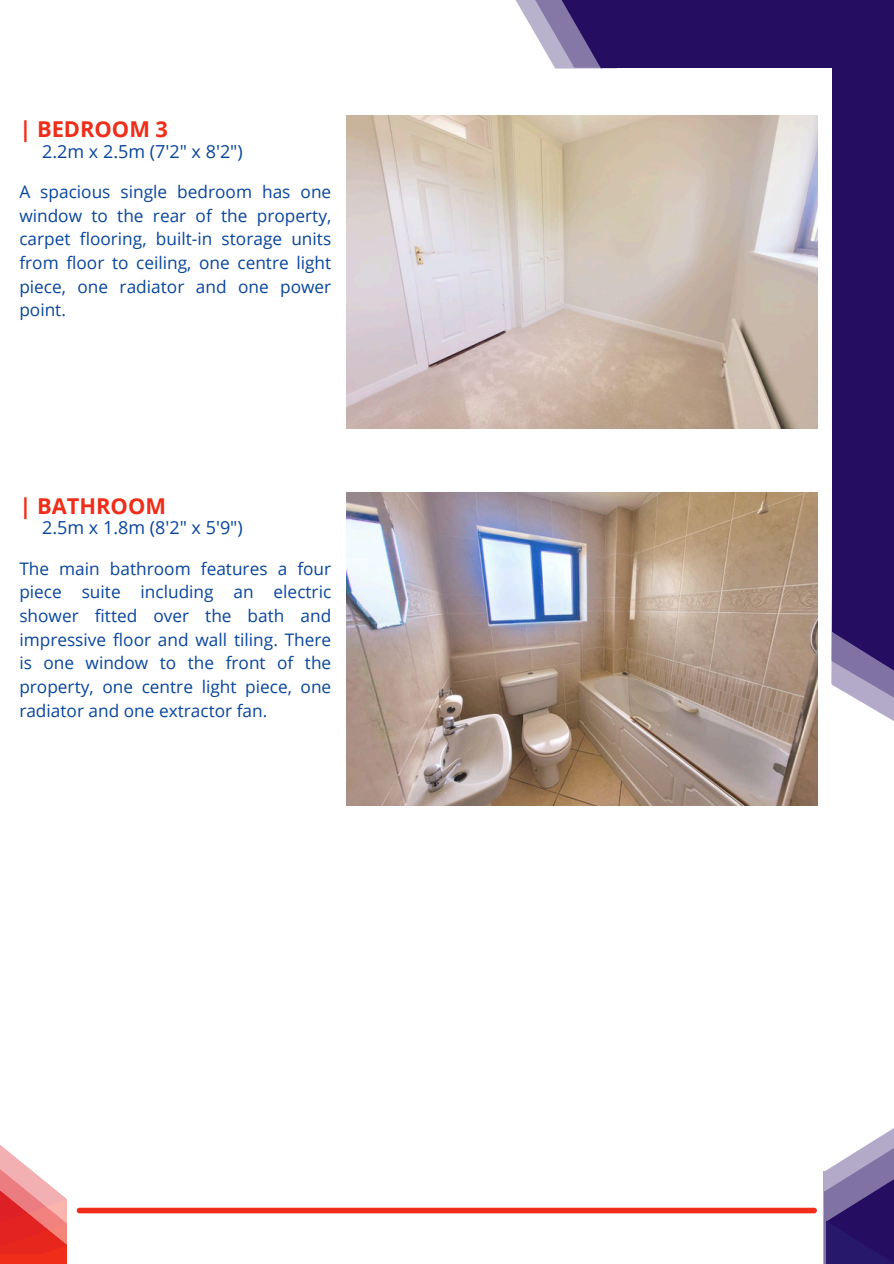
<style>
.page{position:relative;width:894px;height:1264px;background:#fff}
.page>*{position:absolute;margin:0;border:0;box-sizing:border-box;transform-origin:0 0}
.t1{font:700 21.9px "Open Sans";color:#ef2d19}
.t2{font:18px "Open Sans";color:#08459d}
.t3{font:17.25px/23.7px "Open Sans";color:#08459d;text-align:justify}
</style>
<div class="page">
<svg style="left:515px;top:0;width:13px;height:21px"></svg>
<svg style="left:528px;top:0;width:27px;height:68px;fill:#b9b2cd"></svg>
<div style="left:602px;top:0;width:291px;height:68px;background:#250e62"></div>
<svg style="left:831px;top:585px;width:62px;height:136px"></svg>
<div style="left:832px;top:0;width:61px;height:631px;background:#250e62"></div>
<svg style="left:832px;top:631px;width:61px;height:60px;background:#6c5d95"></svg>
<svg style="left:555px;top:0;width:62px;height:69px"></svg>
<svg style="left:823px;top:1129px;width:70px;height:134px"></svg>
<svg style="left:0;top:1145px;width:67px;height:118px"></svg>
<div style="left:79px;top:1207px;width:735px;height:6px;background:#ef2d19"></div>
<img style="left:346px;top:116px;width:470px;height:312px">
<img style="left:346px;top:492px;width:470px;height:313px">
<p class="t1" style="left:19px;top:114px;width:150px">| BEDROOM 3</p>
<p class="t2" style="left:42px;top:138px;width:202px">2.2m x 2.5m (7'2" x 8'2")</p>
<p class="t3" style="left:19px;top:179px;width:313px">A spacious single bedroom has one window to the rear of the property, carpet flooring, built-in storage units from floor to ceiling, one centre light piece, one radiator and one power point.</p>
<p class="t1" style="left:19px;top:490px;width:148px">| BATHROOM</p>
<p class="t2" style="left:42px;top:515px;width:202px">2.5m x 1.8m (8'2" x 5'9")</p>
<h1 class="t3" style="left:19px;top:556px;width:313px">The main bathroom features a four piece suite including an electric shower fitted over the bath and impressive floor and wall tiling. There is one window to the front of the property, one centre light piece, one radiator and one extractor fan.</h1>
</div>
